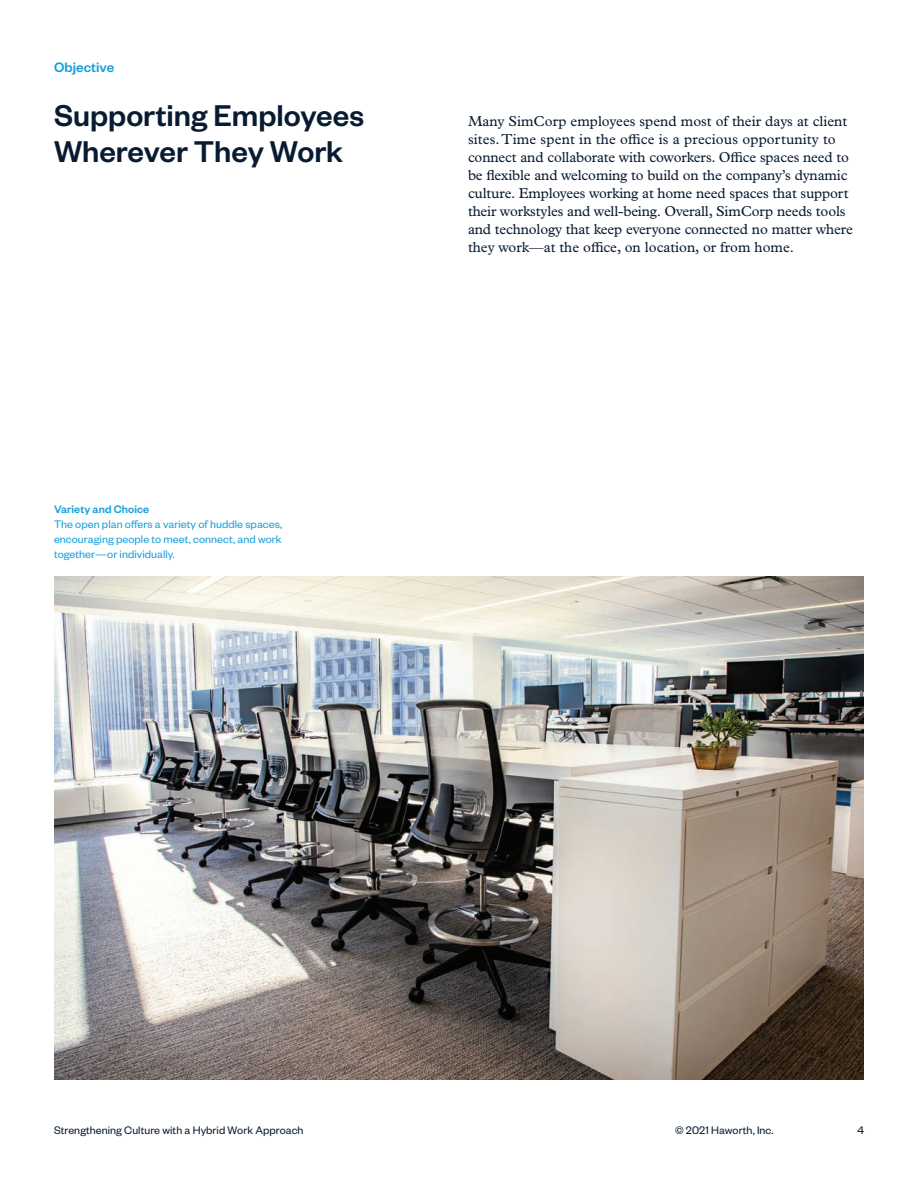
<style>
.page{position:relative;width:918px;height:1188px;background:#fff}
.page>*{position:absolute;margin:0;border:0;box-sizing:border-box;transform-origin:0 0}
.t1{font:500 33px/36px "Founders Grotesk";color:#081b31}
.t2{font:500 15px "Founders Grotesk";letter-spacing:.005em;color:#18a0db}
.t3{font:14.4px/18px "Plantin MT Pro";letter-spacing:-.01em;color:#081b31}
.t4{font:12px/15px "Founders Grotesk";letter-spacing:.005em;color:#18a0db;text-align:justify}
.t5{font:12px "Founders Grotesk";letter-spacing:.005em;color:#081b31}
.t6{font:500 12px "Founders Grotesk";letter-spacing:.005em;color:#18a0db}
</style>
<div class="page">
<img style="left:54px;top:576px;width:810px;height:504px">
<p class="t2" style="left:54px;top:58px;width:62px">Objective</p>
<h1 class="t1" style="left:54px;top:96px;width:312px">Supporting Employees<br>Wherever They Work</h1>
<p class="t6" style="left:54px;top:502px;width:97px">Variety and Choice</p>
<p class="t4" style="left:54px;top:516px;width:230px">The open plan offers a variety of huddle spaces, encouraging people to meet, connect, and work together—or individually.</p>
<p class="t3" style="left:468px;top:112px;width:386px">Many SimCorp employees spend most of their days at client sites. Time spent in the office is a precious opportunity to connect and collaborate with coworkers. Office spaces need to be flexible and welcoming to build on the company’s dynamic culture. Employees working at home need spaces that support their workstyles and well-being. Overall, SimCorp needs tools and technology that keep everyone connected no matter where they work—at the office, on location, or from home.</p>
<p class="t5" style="left:54px;top:1123px;width:251px">Strengthening Culture with a Hybrid Work Approach</p>
<p class="t5" style="left:675px;top:1123px;width:100px">© 2021 Haworth, Inc.</p>
<p class="t5" style="left:857px;top:1123px;width:8px">4</p>
</div>
